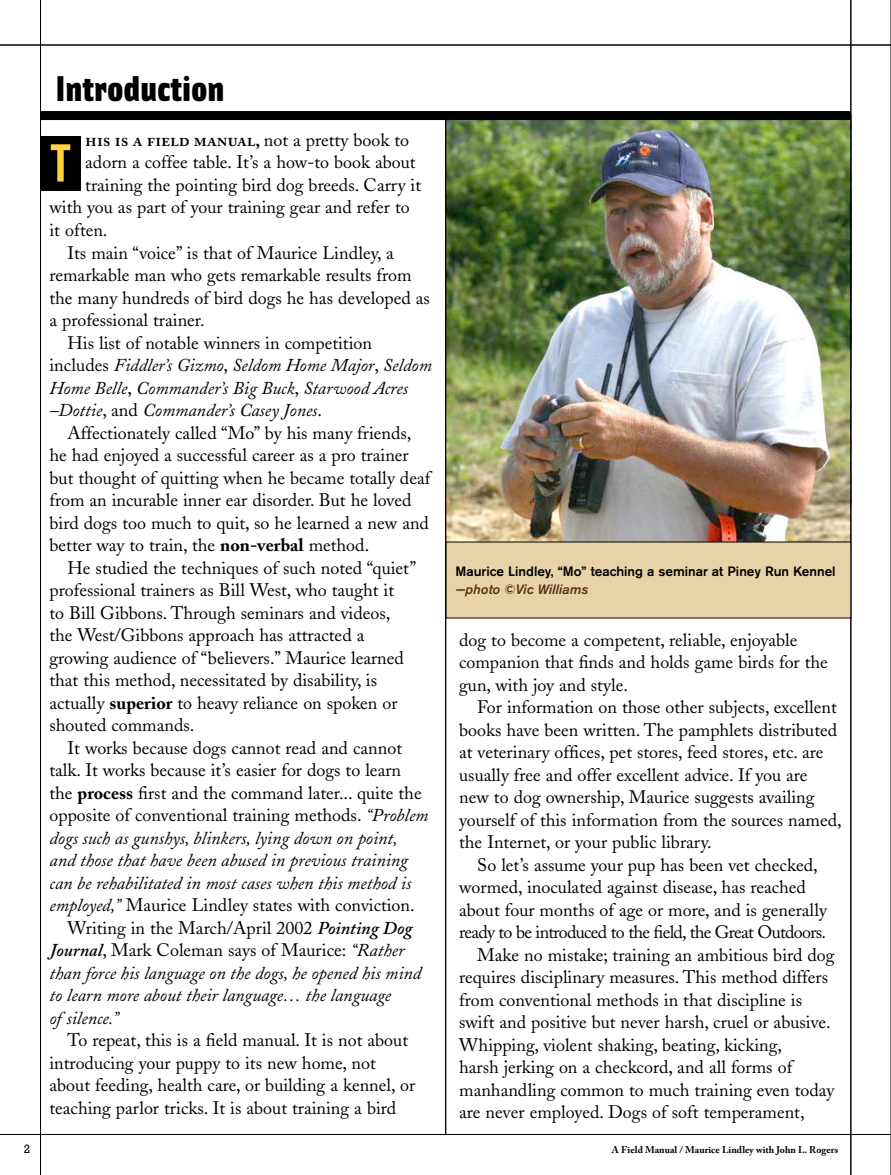
<style>
.page{position:relative;width:891px;height:1175px;background:#fff}
.page>*{position:absolute;margin:0;border:0;box-sizing:border-box;transform-origin:0 0}
.t1{font:700 54px "Solex";color:#ffd340}
.t2{font:900 36px "Solex";color:#000}
.t3{font:18px/22.5px "Adobe Caslon";color:#000}
.t4{font:italic 18px "Adobe Caslon";color:#000}
.t5{font:18px "Adobe Caslon";letter-spacing:-.04em;color:#000}
.t6{font:18px "Adobe Caslon Semibold SC";color:#000}
.t7{font:500 13.5px "Akzidenz Grotesk BE";color:#000}
.t8{font:italic 500 13.5px "Akzidenz Grotesk BE";color:#593118}
.t9{font:12px "Geometric Slab 712 BT Medium A";color:#000}
.t10{font:700 9.75px "Adobe Caslon Pro";color:#000}
.s1{font-family:"Adobe Caslon"}
.s2{font-style:normal}
.s3{font-weight:700}
.s4{font-style:italic}
.s5{font-family:"Adobe Caslon Pro";font-weight:600;font-style:italic}
</style>
<div class="page">
<img style="left:446px;top:120px;width:404px;height:421px">
<hr style="left:0;top:45px;width:891px;height:1px;background:#000">
<div style="left:40px;top:111px;width:810px;height:9px;background:#000"></div>
<hr style="left:850px;top:0;width:1px;height:1175px;background:#000">
<hr style="left:0;top:1134px;width:891px;height:1px;background:#000">
<hr style="left:40px;top:0;width:1px;height:1175px;background:#000">
<hr style="left:890px;top:0;width:1px;height:1175px;background:#000">
<hr style="left:445px;top:118px;width:1px;height:1016px;background:#000">
<div style="left:40px;top:136px;width:41px;height:54px;background:#000"></div>
<div style="left:446px;top:542px;width:404px;height:76px;background:#e8d3a9"></div>
<h2 class="t2" style="left:56px;top:64px;width:171px">Introduction</h2>
<p class="t6" style="left:85px;top:129px;width:325px">his is a field manual, <span class="s1">not a pretty book to</span></p>
<p class="t3" style="left:85px;top:151px;width:332px">adorn a coffee table. It’s a how-to book about</p>
<p class="t3" style="left:85px;top:174px;width:337px">training the pointing bird dog breeds. Carry it</p>
<p class="t3" style="left:49px;top:196px;width:362px">with you as part of your training gear and refer to</p>
<p class="t3" style="left:49px;top:219px;width:60px">it often.</p>
<p class="t3" style="left:68px;top:241px;width:327px">Its main “voice” is that of Maurice Lindley, a</p>
<p class="t3" style="left:49px;top:264px;width:363px">remarkable man who gets remarkable results from</p>
<p class="t3" style="left:49px;top:286px;width:382px">the many hundreds of bird dogs he has developed as</p>
<p class="t3" style="left:49px;top:309px;width:157px">a professional trainer.</p>
<p class="t3" style="left:68px;top:331px;width:306px">His list of notable winners in competition</p>
<p class="t4" style="left:49px;top:355px;width:384px"><span class="s2">includes</span> Fiddler’s Gizmo<span class="s2">,</span> Seldom Home Major<span class="s2">,</span> Seldom</p>
<p class="t4" style="left:49px;top:378px;width:360px">Home Belle<span class="s2">,</span> Commander’s Big Buck<span class="s2">,</span> Starwood Acres</p>
<p class="t4" style="left:49px;top:400px;width:274px">–Dottie<span class="s2">, and</span> Commander’s Casey Jones<span class="s2">.</span></p>
<p class="t3" style="left:68px;top:421px;width:345px">Affectionately called “Mo” by his many friends,</p>
<p class="t3" style="left:49px;top:444px;width:361px">he had enjoyed a successful career as a pro trainer</p>
<p class="t3" style="left:49px;top:466px;width:382px">but thought of quitting when he became totally deaf</p>
<p class="t3" style="left:49px;top:489px;width:363px">from an incurable inner ear disorder. But he loved</p>
<p class="t3" style="left:49px;top:511px;width:381px">bird dogs too much to quit, so he learned a new and</p>
<p class="t3" style="left:49px;top:534px;width:321px">better way to train, the <span class="s3">non-verbal</span> method.</p>
<p class="t3" style="left:68px;top:556px;width:350px">He studied the techniques of such noted “quiet”</p>
<p class="t3" style="left:49px;top:579px;width:346px">professional trainers as Bill West, who taught it</p>
<p class="t3" style="left:49px;top:601px;width:342px">to Bill Gibbons. Through seminars and videos,</p>
<p class="t3" style="left:49px;top:624px;width:316px">the West/Gibbons approach has attracted a</p>
<p class="t3" style="left:49px;top:646px;width:356px">growing audience of “believers.” Maurice learned</p>
<p class="t3" style="left:49px;top:669px;width:329px">that this method, necessitated by disability, is</p>
<p class="t3" style="left:49px;top:691px;width:350px">actually <span class="s3">superior</span> to heavy reliance on spoken or</p>
<p class="t3" style="left:49px;top:714px;width:146px">shouted commands.</p>
<p class="t3" style="left:68px;top:736px;width:336px">It works because dogs cannot read and cannot</p>
<p class="t3" style="left:49px;top:759px;width:353px">talk. It works because it’s easier for dogs to learn</p>
<p class="t3" style="left:49px;top:781px;width:374px">the <span class="s3">process</span> first and the command later... quite the</p>
<p class="t3" style="left:49px;top:804px;width:380px">opposite of conventional training methods. <span class="s4">“Problem</span></p>
<p class="t4" style="left:49px;top:828px;width:350px">dogs such as gunshys, blinkers, lying down on point,</p>
<p class="t4" style="left:49px;top:850px;width:360px">and those that have been abused in previous training</p>
<p class="t4" style="left:49px;top:873px;width:363px">can be rehabilitated in most cases when this method is</p>
<p class="t3" style="left:49px;top:894px;width:367px"><span class="s4">employed,”</span> Maurice Lindley states with conviction.</p>
<p class="t3" style="left:68px;top:916px;width:347px">Writing in the March/April 2002 <span class="s5">Pointing Dog</span></p>
<p class="t3" style="left:49px;top:939px;width:356px"><span class="s5">Journal</span>, Mark Coleman says of Maurice: <span class="s4">“Rather</span></p>
<p class="t4" style="left:49px;top:963px;width:373px">than force his language on the dogs, he opened his mind</p>
<p class="t4" style="left:49px;top:985px;width:343px">to learn more about their language… the language</p>
<p class="t4" style="left:49px;top:1008px;width:71px">of silence.”</p>
<p class="t3" style="left:49px;top:1029px;width:367px;text-indent:18px">To repeat, this is a field manual. It is not about introducing your puppy to its new home, not about feeding, health care, or building a kennel, or teaching parlor tricks. It is about training a bird</p>
<h1 class="t1" style="left:51px;top:128px;width:20px">T</h1>
<p class="t7" style="left:455px;top:563px;width:382px">Maurice Lindley, “Mo” teaching a seminar at Piney Run Kennel</p>
<p class="t8" style="left:455px;top:582px;width:134px">—photo ©Vic Williams</p>
<p class="t3" style="left:459px;top:628px;width:370px">dog to become a competent, reliable, enjoyable companion that finds and holds game birds for the gun, with joy and style.</p>
<p class="t3" style="left:459px;top:696px;width:384px;text-indent:18px">For information on those other subjects, excellent books have been written. The pamphlets distributed at veterinary offices, pet stores, feed stores, etc. are usually free and offer excellent advice. If you are new to dog ownership, Maurice suggests availing yourself of this information from the sources named, the Internet, or your public library.</p>
<p class="t3" style="left:477px;top:853px;width:342px">So let’s assume your pup has been vet checked,</p>
<p class="t3" style="left:459px;top:876px;width:348px">wormed, inoculated against disease, has reached</p>
<p class="t3" style="left:459px;top:898px;width:369px">about four months of age or more, and is generally</p>
<p class="t5" style="left:459px;top:921px;width:368px">ready to be introduced to the field, the Great Outdoors.</p>
<p class="t3" style="left:477px;top:943px;width:359px">Make no mistake; training an ambitious bird dog</p>
<p class="t3" style="left:459px;top:966px;width:370px">requires disciplinary measures. This method differs</p>
<p class="t3" style="left:459px;top:988px;width:344px">from conventional methods in that discipline is</p>
<p class="t3" style="left:459px;top:1011px;width:373px">swift and positive but never harsh, cruel or abusive.</p>
<p class="t3" style="left:459px;top:1033px;width:324px">Whipping, violent shaking, beating, kicking,</p>
<p class="t3" style="left:459px;top:1056px;width:334px">harsh jerking on a checkcord, and all forms of</p>
<p class="t3" style="left:459px;top:1078px;width:377px">manhandling common to much training even today</p>
<p class="t3" style="left:459px;top:1101px;width:347px">are never employed. Dogs of soft temperament,</p>
<p class="t9" style="left:24px;top:1141px;width:7px">2</p>
<p class="t10" style="left:612px;top:1144px;width:228px">A Field Manual / Maurice Lindley with John L. Rogers</p>
</div>
